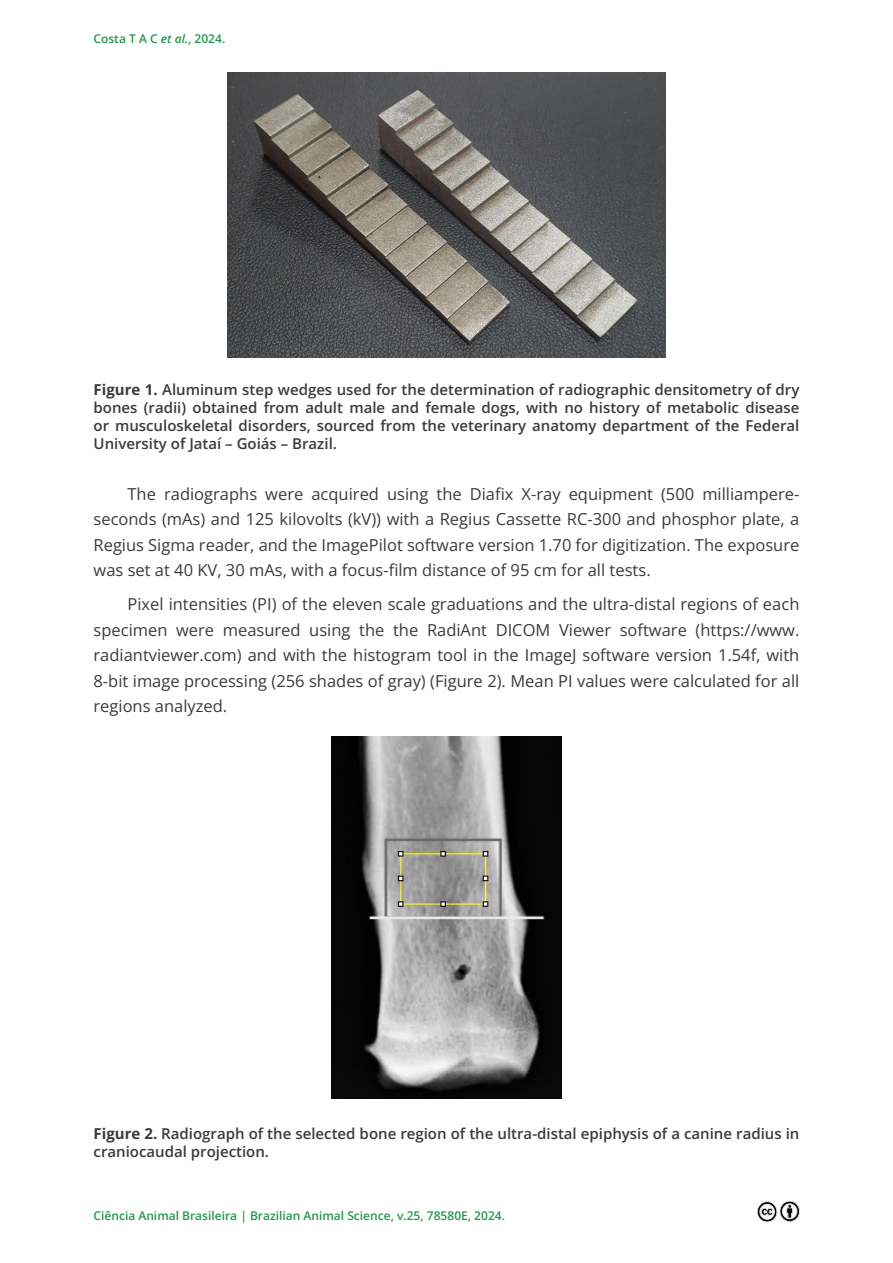
<style>
.page{position:relative;width:893px;height:1263px;background:#fff}
.page>*{position:absolute;margin:0;border:0;box-sizing:border-box;transform-origin:0 0}
.t1{font:16.5px/25.5px "Open Sans";color:#3c3b3b;text-align:justify}
.t2{font:600 15px/18px "Open Sans";color:#3c3b3b;text-align:justify}
.t3{font:600 12px "Open Sans";color:#22964d}
.s1{font-style:italic}
.s2{font-weight:700}
</style>
<div class="page">
<img style="left:757px;top:1201px;width:43px;height:20px">
<img style="left:227px;top:73px;width:438px;height:284px">
<img style="left:331px;top:736px;width:231px;height:363px">
<p class="t3" style="left:94px;top:30px;width:133px">Costa T A C <span class="s1">et al.</span>, 2024.</p>
<p class="t2" style="left:94px;top:380px;width:707px"><span class="s2">Figure 1.</span> Aluminum step wedges used for the determination of radiographic densitometry of dry bones (radii) obtained from adult male and female dogs, with no history of metabolic disease or musculoskeletal disorders, sourced from the veterinary anatomy department of the Federal University of Jataí – Goiás – Brazil.</p>
<p class="t1" style="left:94px;top:480px;width:707px;text-indent:34px">The radiographs were acquired using the Diafix X-ray equipment (500 milliampere&shy;seconds (mAs) and 125 kilovolts (kV)) with a Regius Cassette RC-300 and phosphor plate, a Regius Sigma reader, and the ImagePilot software version 1.70 for digitization. The exposure was set at 40 KV, 30 mAs, with a focus-film distance of 95 cm for all tests.</p>
<p class="t1" style="left:94px;top:591px;width:707px;text-indent:34px">Pixel intensities (PI) of the eleven scale graduations and the ultra-distal regions of each specimen were measured using the the RadiAnt DICOM Viewer software (https://www. radiantviewer.com) and with the histogram tool in the ImageJ software version 1.54f, with 8-bit image processing (256 shades of gray) (Figure 2). Mean PI values were calculated for all regions analyzed.</p>
<p class="t2" style="left:94px;top:1124px;width:707px"><span class="s2">Figure 2.</span> Radiograph of the selected bone region of the ultra-distal epiphysis of a canine radius in craniocaudal projection.</p>
<p class="t3" style="left:94px;top:1208px;width:413px">Ciência Animal Brasileira | Brazilian Animal Science, v.25, 78580E, 2024.</p>
</div>
